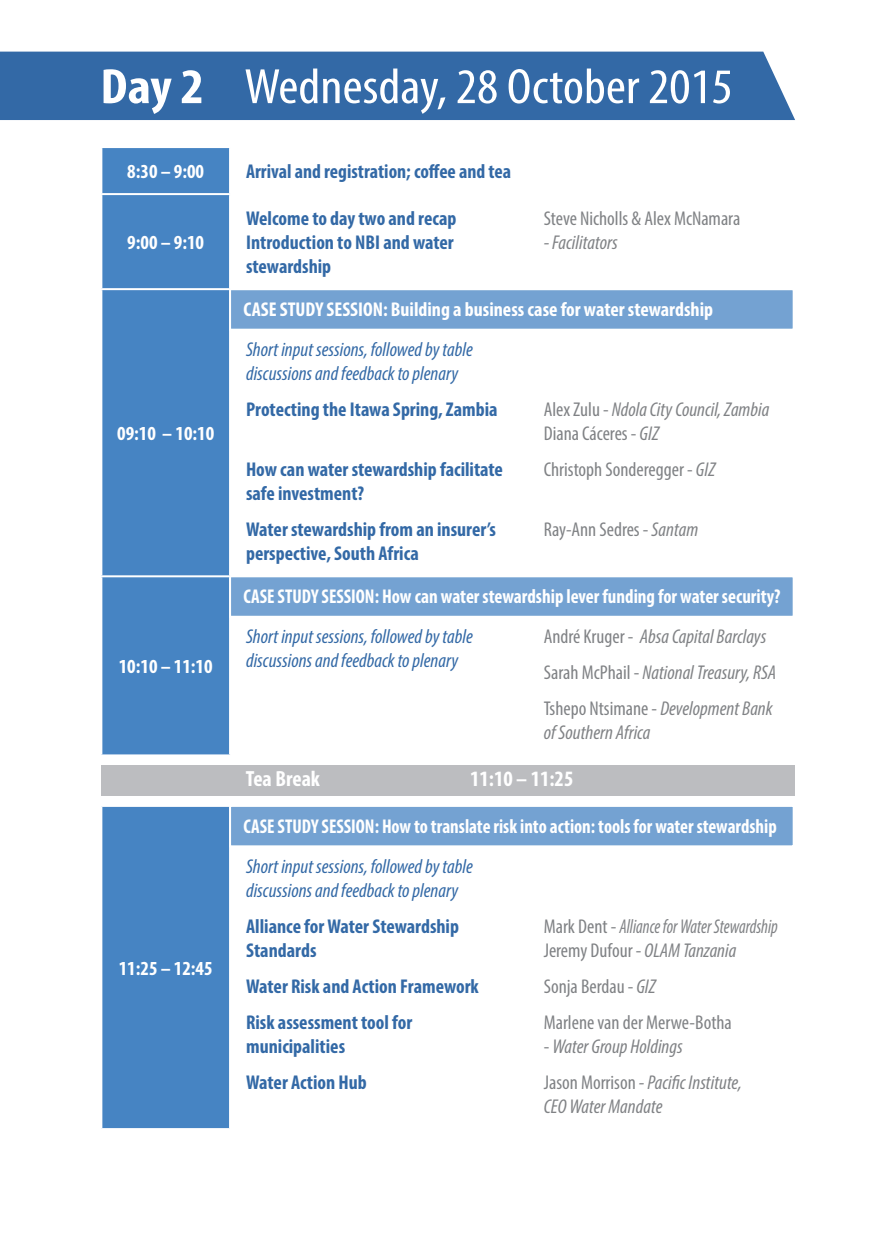
<style>
.page{position:relative;width:896px;height:1248px;background:#fff}
.page>*{position:absolute;margin:0;border:0;box-sizing:border-box;transform-origin:0 0}
.t1{font:condensed 50px "Myriad Pro";color:#fff;scale:1.1 1}
.t2{font:700 condensed 22px "Myriad Pro";color:#fff}
.t3{font:700 condensed 20px/24px "Myriad Pro";color:#3369a6}
.t4{font:italic condensed 20px/24px "Myriad Pro";color:#808285}
.t5{font:italic condensed 20px/24px "Myriad Pro";color:#3369a6}
.t6{font:700 condensed 20px "Myriad Pro";color:#fff;scale:.94 1}
.t7{font:condensed 20px "Myriad Pro";color:#808285}
.t8{font:700 condensed 20px "Myriad Pro";color:#fff}
.t9{font:italic condensed 20px "Myriad Pro";color:#808285;scale:.87 1}
.s1{font-weight:700}
.s2{font-style:normal}
.s3{font-style:italic}
</style>
<div class="page">
<div style="left:0;top:52px;width:795px;height:68px;background:#3369a6"></div>
<div style="left:102px;top:148px;width:127px;height:606px;background:#4684c3"></div>
<hr style="left:100px;top:193px;width:130px;height:2px;background:#fff">
<hr style="left:100px;top:288px;width:130px;height:2px;background:#fff">
<hr style="left:100px;top:575px;width:130px;height:2px;background:#fff">
<div style="left:102px;top:764px;width:693px;height:31px;background:#bcbdc0"></div>
<div style="left:101px;top:805px;width:129px;height:323px;background:#4684c3"></div>
<hr style="left:100px;top:804px;width:130px;height:2px;background:#fff">
<hr style="left:100px;top:806px;width:2px;height:321px;background:#fff">
<hr style="left:229px;top:806px;width:2px;height:321px;background:#fff">
<hr style="left:100px;top:1127px;width:130px;height:2px;background:#fff">
<div style="left:229px;top:288px;width:565px;height:42px;background:#74a2d2;border:2px solid #fff"></div>
<div style="left:229px;top:575px;width:565px;height:42px;background:#74a2d2;border:2px solid #fff"></div>
<div style="left:229px;top:804px;width:565px;height:43px;background:#74a2d2;border:2px solid #fff"></div>
<p class="t1" style="left:100px;top:56px;width:576px"><span class="s1">Day 2</span> Wednesday, 28 October 2015</p>
<p class="t8" style="left:127px;top:159px;width:78px">8:30 – 9:00</p>
<p class="t3" style="left:246px;top:159px;width:267px">Arrival and registration; coffee and tea</p>
<p class="t8" style="left:127px;top:230px;width:78px">9:00 – 9:10</p>
<p class="t3" style="left:246px;top:206px;width:212px">Welcome to day two and recap</p>
<p class="t3" style="left:246px;top:230px;width:209px">Introduction to NBI and water stewardship</p>
<p class="t7" style="left:544px;top:206px;width:198px">Steve Nicholls &amp; Alex McNamara</p>
<p class="t4" style="left:544px;top:230px;width:76px">- Facilitators</p>
<p class="t8" style="left:117px;top:421px;width:99px">09:10 – 10:10</p>
<p class="t8" style="left:119px;top:654px;width:95px">10:10 – 11:10</p>
<p class="t8" style="left:119px;top:955px;width:95px">11:25 – 12:45</p>
<p class="t8" style="left:243px;top:296px;width:471px">CASE STUDY SESSION: Building a business case for water stewardship</p>
<p class="t5" style="left:246px;top:337px;width:228px">Short input sessions, followed by table discussions and feedback to plenary</p>
<p class="t3" style="left:246px;top:397px;width:253px">Protecting the Itawa Spring, Zambia</p>
<p class="t3" style="left:246px;top:457px;width:258px">How can water stewardship facilitate safe investment?</p>
<p class="t3" style="left:246px;top:517px;width:251px">Water stewardship from an insurer’s perspective, South Africa</p>
<p class="t4" style="left:544px;top:397px;width:227px"><span class="s2">Alex Zulu -</span> Ndola City Council, Zambia<br><span class="s2">Diana Cáceres -</span> GIZ</p>
<p class="t7" style="left:544px;top:457px;width:173px">Christoph Sonderegger - <span class="s3">GIZ</span></p>
<p class="t7" style="left:544px;top:517px;width:156px">Ray-Ann Sedres - <span class="s3">Santam</span></p>
<p class="t6" style="left:243px;top:583px;width:573px">CASE STUDY SESSION: How can water stewardship lever funding for water security?</p>
<p class="t5" style="left:246px;top:624px;width:228px">Short input sessions, followed by table discussions and feedback to plenary</p>
<p class="t4" style="left:544px;top:624px;width:224px"><span class="s2">André Kruger -</span> Absa Capital Barclays</p>
<p class="t4" style="left:544px;top:660px;width:234px"><span class="s2">Sarah McPhail -</span> National Treasury, RSA</p>
<p class="t4" style="left:544px;top:696px;width:230px"><span class="s2">Tshepo Ntsimane -</span> Development Bank of Southern Africa</p>
<p class="t2" style="left:246px;top:765px;width:76px">Tea Break</p>
<p class="t2" style="left:470px;top:765px;width:105px">11:10 – 11:25</p>
<p class="t6" style="left:243px;top:813px;width:569px">CASE STUDY SESSION: How to translate risk into action: tools for water stewardship</p>
<p class="t5" style="left:246px;top:854px;width:228px">Short input sessions, followed by table discussions and feedback to plenary</p>
<p class="t3" style="left:246px;top:913px;width:214px">Alliance for Water Stewardship<br>Standards</p>
<p class="t3" style="left:246px;top:973px;width:234px">Water Risk and Action Framework</p>
<p class="t3" style="left:246px;top:1009px;width:168px">Risk assessment tool for municipalities</p>
<p class="t3" style="left:246px;top:1069px;width:122px">Water Action Hub</p>
<p class="t9" style="left:544px;top:914px;width:271px"><span class="s2">Mark Dent -</span> Alliance for Water Stewardship</p>
<p class="t7" style="left:544px;top:938px;width:194px">Jeremy Dufour - <span class="s3">OLAM Tanzania</span></p>
<p class="t7" style="left:544px;top:974px;width:114px">Sonja Berdau - <span class="s3">GIZ</span></p>
<p class="t7" style="left:544px;top:1010px;width:190px">Marlene van der Merwe-Botha</p>
<p class="t4" style="left:544px;top:1034px;width:140px"><span class="s2">-</span> Water Group Holdings</p>
<p class="t4" style="left:544px;top:1070px;width:200px"><span class="s2">Jason Morrison</span> - Pacific Institute,<br>CEO Water Mandate</p>
</div>
